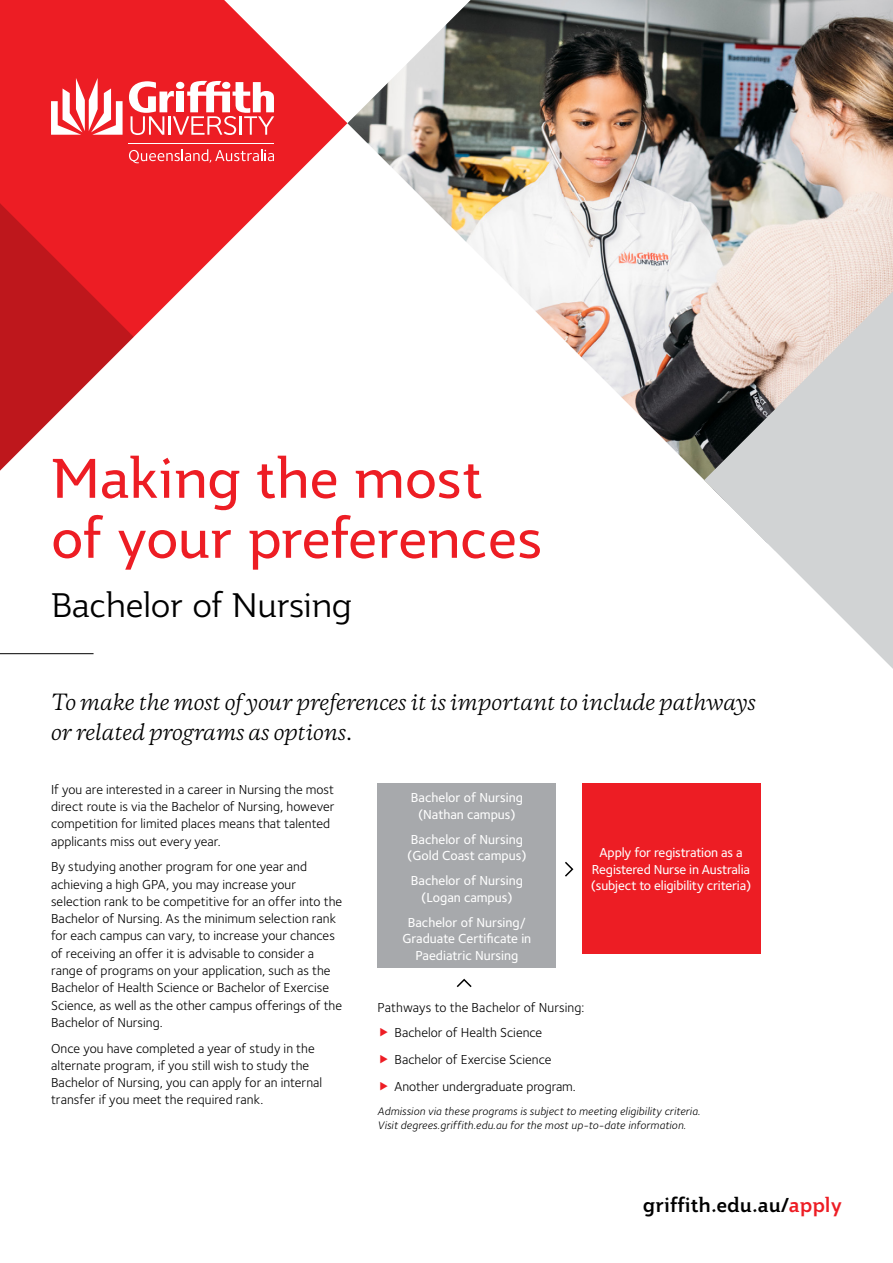
<style>
.page{position:relative;width:893px;height:1263px;background:#fff}
.page>*{position:absolute;margin:0;border:0;box-sizing:border-box;transform-origin:0 0}
.t1{font:54px/60px "Jotia";letter-spacing:-.01em;color:#ed1d24}
.t2{font:300 33px "Jotia";letter-spacing:-.01em;color:#000}
.t3{font:italic 21px/30px "Copernicus";letter-spacing:-.01em;color:#000}
.t4{font:500 19.5px "Jotia";color:#000}
.t5{font:13.5px/17.2px "Foundry Sterling";letter-spacing:.005em;color:#000}
.t6{font:500 13.5px/16.5px "Foundry Sterling";color:#fff;text-align:center}
.t7{font:italic 11.25px/13.5px "Foundry Sterling";letter-spacing:.015em;color:#000}
.s1{color:#ed1d24}
</style>
<div class="page">
<svg style="left:0;top:0;width:347px;height:337px;fill:#ed1d24"></svg>
<svg style="left:0;top:189px;width:134px;height:282px"></svg>
<img style="left:347px;top:0;width:546px;height:480px">
<svg style="left:51px;top:78px;width:72px;height:57px"></svg>
<svg style="left:129px;top:81px;width:145px;height:54px"></svg>
<svg style="left:129px;top:149px;width:145px;height:14px;background:#f04f54"></svg>
<hr style="left:129px;top:143px;width:145px;height:1px;background:#fff">
<hr style="left:0;top:653px;width:94px;height:1px;background:#000">
<svg style="left:704px;top:291px;width:189px;height:378px;fill:#d1d3d4"></svg>
<div style="left:378px;top:783px;width:178px;height:185px;background:#a7a9ac"></div>
<div style="left:582px;top:783px;width:178px;height:170px;background:#ed1d24"></div>
<svg style="left:565px;top:862px;width:8px;height:15px"></svg>
<svg style="left:457px;top:979px;width:15px;height:8px"></svg>
<h1 class="t1" style="left:51px;top:448px;width:492px">Making the most of your preferences</h1>
<h2 class="t2" style="left:51px;top:583px;width:303px">Bachelor of Nursing</h2>
<h3 class="t3" style="left:51px;top:687px;width:707px">To make the most of your preferences it is important to include pathways or related programs as options.</h3>
<p class="t5" style="left:51px;top:781px;width:285px">If you are interested in a career in Nursing the most direct route is via the Bachelor of Nursing, however competition for limited places means that talented applicants miss out every year.</p>
<p class="t5" style="left:51px;top:858px;width:293px">By studying another program for one year and achieving a high GPA, you may increase your selection rank to be competitive for an offer into the Bachelor of Nursing. As the minimum selection rank for each campus can vary, to increase your chances of receiving an offer it is advisable to consider a range of programs on your application, such as the Bachelor of Health Science or Bachelor of Exercise Science, as well as the other campus offerings of the Bachelor of Nursing.</p>
<p class="t5" style="left:51px;top:1039px;width:273px">Once you have completed a year of study in the alternate program, if you still wish to study the Bachelor of Nursing, you can apply for an internal transfer if you meet the required rank.</p>
<p class="t6" style="left:411px;top:789px;width:113px">Bachelor of Nursing (Nathan campus)</p>
<p class="t6" style="left:407px;top:831px;width:121px;text-align:left">Bachelor of Nursing (Gold Coast campus)</p>
<p class="t6" style="left:411px;top:872px;width:113px">Bachelor of Nursing (Logan campus)</p>
<p class="t6" style="left:402px;top:914px;width:130px">Bachelor of Nursing/<br>Graduate Certificate in<br>Paediatric Nursing</p>
<p class="t6" style="left:591px;top:844px;width:162px">Apply for registration as a<br>Registered Nurse in Australia (subject to eligibility criteria)</p>
<p class="t5" style="left:395px;top:994px;width:191px;line-height:25px;text-indent:-17px">Pathways to the Bachelor of Nursing:<br>Bachelor of Health Science</p>
<p class="t5" style="left:395px;top:1045px;width:183px;line-height:27.2px">Bachelor of Exercise Science<br>Another undergraduate program.</p>
<p class="t7" style="left:378px;top:1104px;width:324px">Admission via these programs is subject to meeting eligibility criteria.<br>Visit degrees.griffith.edu.au for the most up-to-date information.</p>
<h3 class="t4" style="left:643px;top:1191px;width:201px">griffith.edu.au/<span class="s1">apply</span></h3>
</div>
